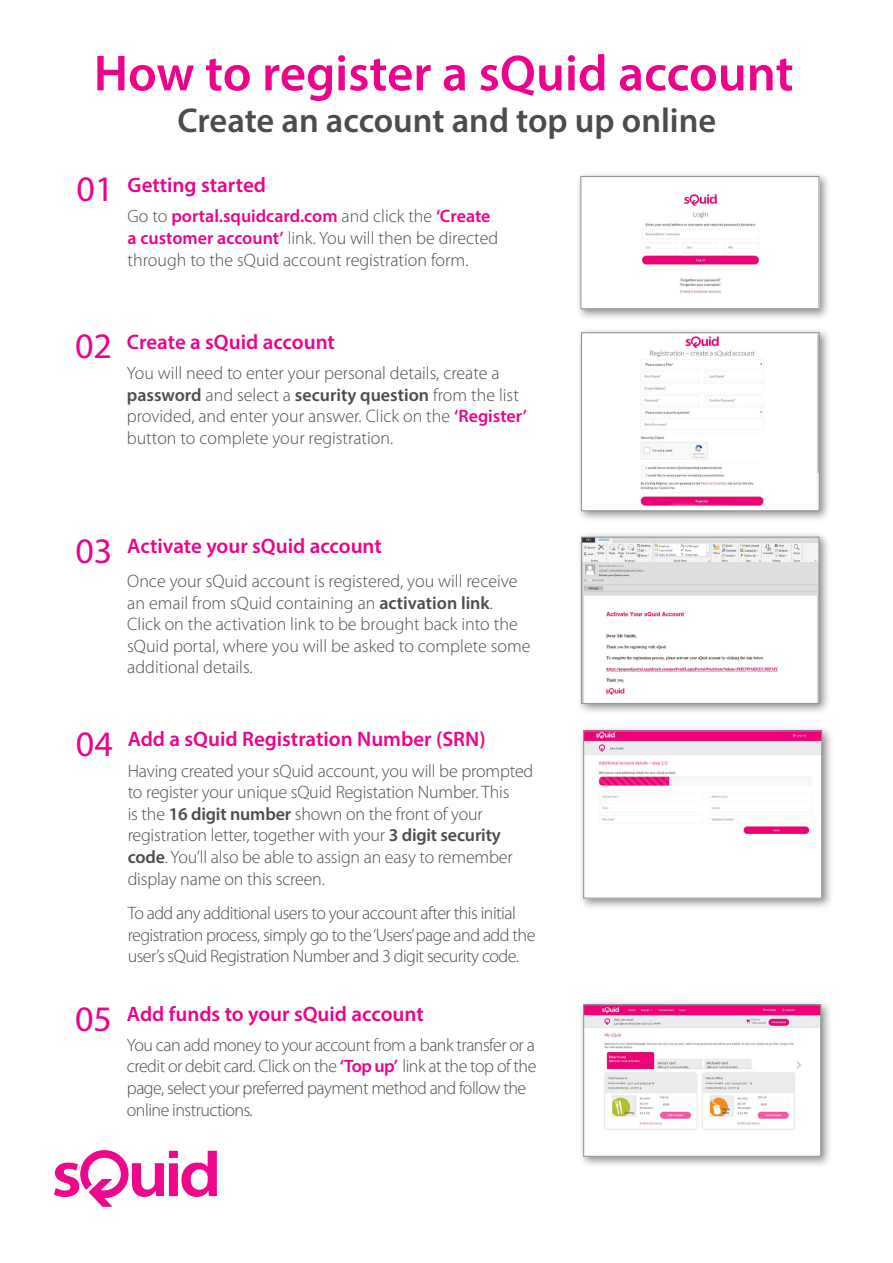
<style>
.page{position:relative;width:893px;height:1263px;background:#fff}
.page>*{position:absolute;margin:0;border:0;box-sizing:border-box;transform-origin:0 0}
.t1{font:600 51px "Myriad Pro";color:#ed028c}
.t2{font:36px "Myriad Pro";color:#ed028c}
.t3{font:600 34.5px "Myriad Pro";color:#4b4c4d}
.t4{font:600 21px "Myriad Pro";color:#ed028c}
.t5{font:300 18px/21.6px "Myriad Pro";letter-spacing:-.01em;color:#4b4c4d}
.t6{font:300 18px/21.6px "Myriad Pro";letter-spacing:-.03em;color:#4b4c4d}
.s1{font-weight:600;color:#ed028c}
.s2{font-weight:600}
</style>
<div class="page">
<img style="left:55px;top:1150px;width:161px;height:57px">
<div style="left:575px;top:171px;width:256px;height:149px;background:#231f20;opacity:.5"></div>
<img style="left:582px;top:178px;width:235px;height:129px">
<div style="left:580px;top:176px;width:239px;height:133px;border:1px solid #939598"></div>
<div style="left:576px;top:327px;width:255px;height:196px;background:#231f20;opacity:.5"></div>
<img style="left:583px;top:334px;width:235px;height:175px">
<div style="left:581px;top:332px;width:239px;height:179px;border:1px solid #939598"></div>
<div style="left:576px;top:532px;width:255px;height:183px;background:#231f20;opacity:.5"></div>
<img style="left:583px;top:539px;width:234px;height:163px">
<div style="left:581px;top:537px;width:238px;height:167px;border:1px solid #939598"></div>
<div style="left:578px;top:725px;width:255px;height:185px;background:#231f20;opacity:.5"></div>
<img style="left:585px;top:732px;width:235px;height:165px">
<div style="left:583px;top:730px;width:239px;height:169px;border:1px solid #939598"></div>
<div style="left:578px;top:999px;width:255px;height:169px;background:#231f20;opacity:.5"></div>
<img style="left:585px;top:1006px;width:234px;height:149px">
<div style="left:583px;top:1004px;width:238px;height:153px;border:1px solid #939598"></div>
<p class="t1" style="left:94px;top:41px;width:701px">How to register a sQuid account</p>
<p class="t3" style="left:177px;top:99px;width:540px">Create an account and top up online</p>
<p class="t4" style="left:128px;top:172px;width:140px">Getting started</p>
<p class="t5" style="left:128px;top:205px;width:372px">Go to <span class="s1">portal.squidcard.com</span> and click the <span class="s1">‘Create a customer account’</span> link. You will then be directed through to the sQuid account registration form.</p>
<p class="t2" style="left:77px;top:167px;width:38px">01</p>
<p class="t2" style="left:75px;top:324px;width:38px">02</p>
<p class="t4" style="left:127px;top:328px;width:210px">Create a sQuid account</p>
<p class="t5" style="left:127px;top:362px;width:402px">You will need to enter your personal details, create a <span class="s2">password</span> and select a <span class="s2">security question</span> from the list provided, and enter your answer. Click on the <span class="s1">‘Register’ </span>button to complete your registration.</p>
<p class="t2" style="left:76px;top:528px;width:38px">03</p>
<p class="t4" style="left:127px;top:532px;width:256px">Activate your sQuid account</p>
<p class="t5" style="left:127px;top:570px;width:405px">Once your sQuid account is registered, you will receive an email from sQuid containing an <span class="s2">activation link</span>.<br>Click on the activation link to be brought back into the sQuid portal, where you will be asked to complete some additional details.</p>
<p class="t2" style="left:76px;top:721px;width:38px">04</p>
<p class="t4" style="left:128px;top:726px;width:360px">Add a sQuid Registration Number (SRN)</p>
<p class="t5" style="left:128px;top:759px;width:407px">Having created your sQuid account, you will be prompted to register your unique sQuid Registation Number. This<br>is the <span class="s2">16 digit number</span> shown on the front of your registration letter, together with your <span class="s2">3 digit security code</span>. You’ll also be able to assign an easy to remember display name on this screen.</p>
<p class="t6" style="left:128px;top:902px;width:409px">To add any additional users to your account after this initial registration process, simply go to the ‘Users’ page and add the user’s sQuid Registration Number and 3 digit security code.</p>
<p class="t2" style="left:75px;top:996px;width:38px">05</p>
<p class="t4" style="left:127px;top:1000px;width:298px">Add funds to your sQuid account</p>
<p class="t6" style="left:127px;top:1034px;width:411px">You can add money to your account from a bank transfer or a credit or debit card. Click on the <span class="s1">‘Top up’</span> link at the top of the page, select your preferred payment method and follow the online instructions.</p>
</div>
